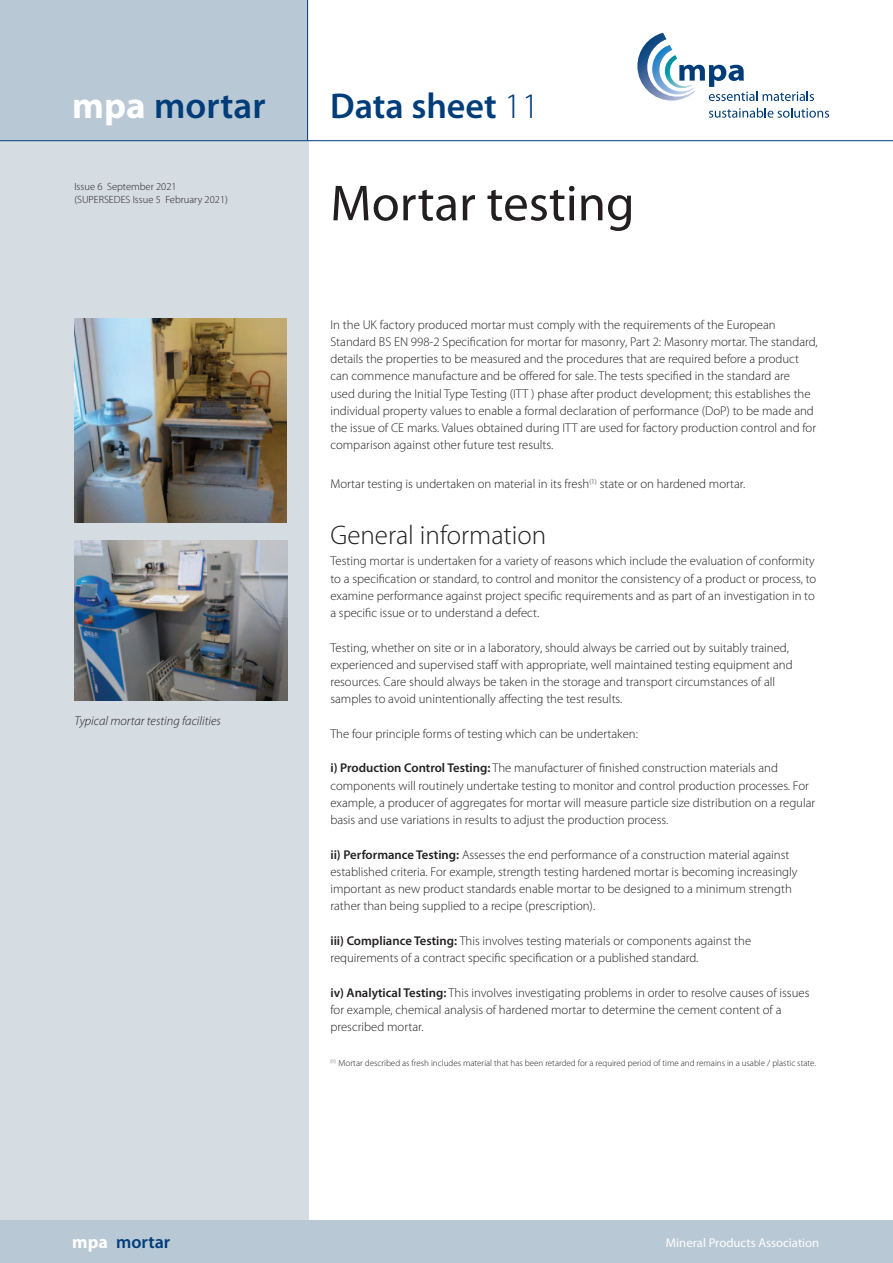
<style>
.page{position:relative;width:893px;height:1263px;background:#fff}
.page>*{position:absolute;margin:0;border:0;box-sizing:border-box;transform-origin:0 0}
.t1{font:51px "Myriad Pro";color:#231f20}
.t2{font:600 37.05px "Myriad Pro";color:#003d79}
.t3{font:600 36px "Myriad Pro";color:#003d79}
.t4{font:300 27px "Myriad Pro";color:#231f20}
.t5{font:600 18px "Myriad Pro";color:#003d79}
.t6{font:300 12.75px/17.2px "Myriad Pro";color:#231f20}
.t7{font:italic 300 12.75px "Myriad Pro";color:#231f20}
.t8{font:12.75px "Myriad Pro";color:#fff}
.t9{font:300 10.5px/12.6px "Myriad Pro";color:#231f20}
.t10{font:300 9px "Myriad Pro";color:#231f20}
.s1{font-weight:700;color:#fff}
.s2{font-weight:300}
.s3{font-weight:600}
</style>
<div class="page">
<div style="left:0;top:0;width:308px;height:141px;background:#b9c8d5"></div>
<div style="left:0;top:140px;width:308px;height:1101px;background:#d5dce2"></div>
<svg style="left:637px;top:33px;width:177px;height:68px"></svg>
<svg style="left:709px;top:108px;width:120px;height:10px"></svg>
<hr style="left:307px;top:0;width:1px;height:140px;background:#003d78">
<div style="left:0;top:1220px;width:893px;height:43px;background:#b9c8d5"></div>
<hr style="left:0;top:140px;width:893px;height:1px;background:#003d78">
<img style="left:74px;top:319px;width:213px;height:204px">
<img style="left:74px;top:541px;width:213px;height:159px">
<h2 class="t2" style="left:72px;top:82px;width:195px"><span class="s1">mpa</span> mortar</h2>
<p class="t9" style="left:74px;top:180px;width:155px">Issue 6 September 2021 (SUPERSEDES Issue 5 February 2021)</p>
<p class="t7" style="left:74px;top:714px;width:148px">Typical mortar testing facilities</p>
<h3 class="t3" style="left:330px;top:83px;width:211px">Data sheet <span class="s2">11</span></h3>
<h1 class="t1" style="left:330px;top:172px;width:306px">Mortar testing</h1>
<p class="t6" style="left:330px;top:316px;width:489px">In the UK factory produced mortar must comply with the requirements of the European Standard BS EN 998-2 Specification for mortar for masonry, Part 2: Masonry mortar. The standard, details the properties to be measured and the procedures that are required before a product can commence manufacture and be offered for sale. The tests specified in the standard are<br>used during the Initial Type Testing (ITT ) phase after product development; this establishes the individual property values to enable a formal declaration of performance (DoP) to be made and the issue of CE marks. Values obtained during ITT are used for factory production control and for comparison against other future test results.</p>
<p class="t6" style="left:330px;top:475px;width:416px">Mortar testing is undertaken on material in its fresh<sup>(1)</sup> state or on hardened mortar.</p>
<h3 class="t4" style="left:330px;top:520px;width:218px">General information</h3>
<p class="t6" style="left:330px;top:553px;width:487px">Testing mortar is undertaken for a variety of reasons which include the evaluation of conformity to a specification or standard, to control and monitor the consistency of a product or process, to examine performance against project specific requirements and as part of an investigation in to a specific issue or to understand a defect.</p>
<p class="t6" style="left:330px;top:639px;width:464px">Testing, whether on site or in a laboratory, should always be carried out by suitably trained, experienced and supervised staff with appropriate, well maintained testing equipment and resources. Care should always be taken in the storage and transport circumstances of all samples to avoid unintentionally affecting the test results.</p>
<p class="t6" style="left:330px;top:725px;width:309px">The four principle forms of testing which can be undertaken:</p>
<p class="t6" style="left:330px;top:760px;width:486px"><span class="s3">i) Production Control Testing:</span> The manufacturer of finished construction materials and components will routinely undertake testing to monitor and control production processes. For example, a producer of aggregates for mortar will measure particle size distribution on a regular basis and use variations in results to adjust the production process.</p>
<p class="t6" style="left:330px;top:846px;width:468px"><span class="s3">ii) Performance Testing:</span> Assesses the end performance of a construction material against established criteria. For example, strength testing hardened mortar is becoming increasingly important as new product standards enable mortar to be designed to a minimum strength rather than being supplied to a recipe (prescription).</p>
<p class="t6" style="left:330px;top:932px;width:422px"><span class="s3">iii) Compliance Testing:</span> This involves testing materials or components against the requirements of a contract specific specification or a published standard.</p>
<p class="t6" style="left:330px;top:984px;width:480px"><span class="s3">iv) Analytical Testing:</span> This involves investigating problems in order to resolve causes of issues for example, chemical analysis of hardened mortar to determine the cement content of a prescribed mortar.</p>
<p class="t10" style="left:330px;top:1058px;width:487px"><sup>(1)</sup> Mortar described as fresh includes material that has been retarded for a required period of time and remains in a usable / plastic state.</p>
<h3 class="t5" style="left:72px;top:1231px;width:100px"><span class="s1">mpa</span> mortar</h3>
<p class="t8" style="left:666px;top:1234px;width:155px">Mineral Products Association</p>
</div>
